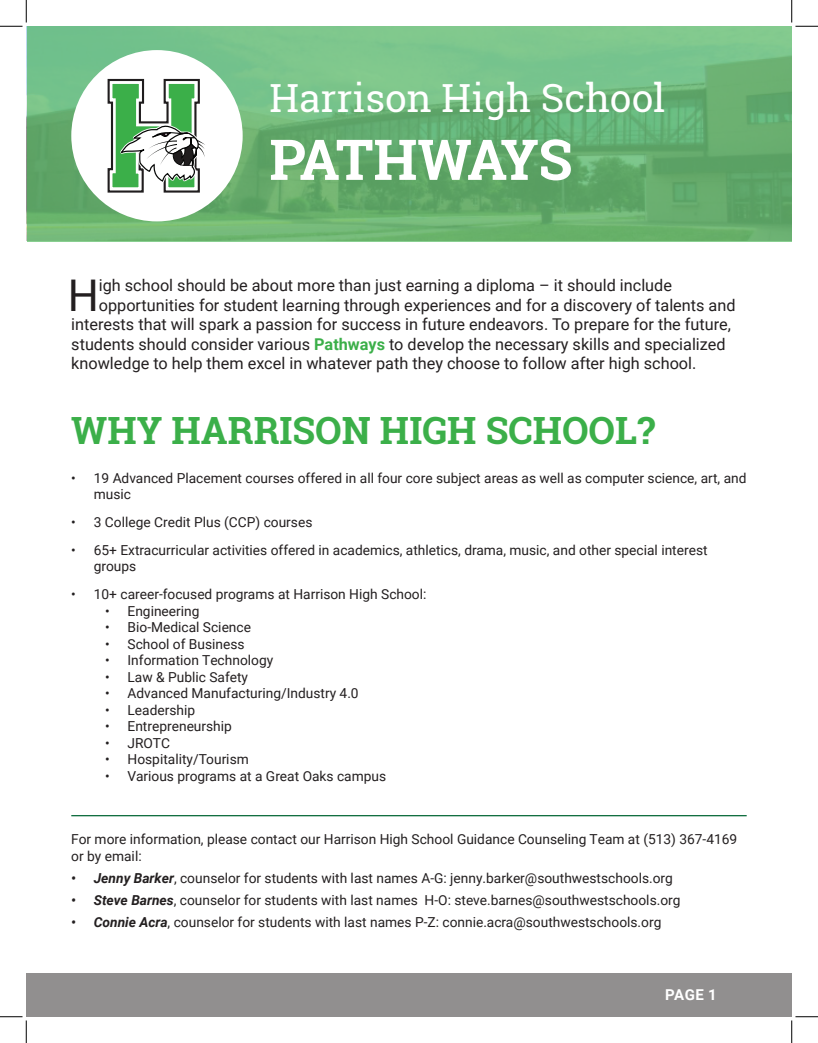
<style>
.page{position:relative;width:818px;height:1043px;background:#fff}
.page>*{position:absolute;margin:0;border:0;box-sizing:border-box;transform-origin:0 0}
.t1{font:700 56.25px "Roboto Slab";letter-spacing:-.075em;color:#fff}
.Body_Text{font:43.62px "Roboto";color:#231f20}
.t2{font:38.75px "Roboto Slab";color:#fff}
.TOC_title{font:700 37.5px "Roboto Slab";color:#3baf49}
.Body_Text-2{font:16.25px "Roboto";color:#231f20}
.t3{font:700 15px "Roboto";color:#fff}
.Body_Text-3{font:13.75px/16.5px "Roboto";color:#231f20}
.s1{font-weight:700;color:#3baf49}
.s2{font-weight:700;font-style:italic}
</style>
<div class="page">
<svg style="left:27px;top:26px;width:764px;height:216px;background:#6cb477"></svg>
<div style="left:71px;top:50px;width:172px;height:171px;background:#fff;border-radius:50%"></div>
<svg style="left:107px;top:78px;width:98px;height:115px"></svg>
<hr style="left:71px;top:815px;width:675px;height:1px;background:#056736">
<svg style="left:0;top:0;width:27px;height:27px"></svg>
<svg style="left:791px;top:0;width:27px;height:27px"></svg>
<svg style="left:0;top:973px;width:818px;height:69px"></svg>
<p class="t2" style="left:269px;top:72px;width:397px">Harrison High School</p>
<p class="t1" style="left:269px;top:121px;width:304px">PATHWAYS</p>
<p class="Body_Text" style="left:68px;top:264px;width:33px">H</p>
<p class="Body_Text-2" style="left:99px;top:274px;width:574px">igh school should be about more than just earning a diploma – it should include</p>
<p class="Body_Text-2" style="left:99px;top:293px;width:638px">opportunities for student learning through experiences and for a discovery of talents and</p>
<p class="Body_Text-2" style="left:71px;top:313px;width:661px">interests that will spark a passion for success in future endeavors. To prepare for the future,</p>
<p class="Body_Text-2" style="left:71px;top:332px;width:656px">students should consider various <span class="s1">Pathways</span> to develop the necessary skills and specialized</p>
<p class="Body_Text-2" style="left:71px;top:352px;width:626px">knowledge to help them excel in whatever path they choose to follow after high school.</p>
<p class="TOC_title" style="left:71px;top:404px;width:585px">WHY HARRISON HIGH SCHOOL?</p>
<p class="Body_Text-3" style="left:94px;top:469px;width:654px;text-indent:-22px">• 19 Advanced Placement courses offered in all four core subject areas as well as computer science, art, and music</p>
<p class="Body_Text-3" style="left:71px;top:513px;width:243px">• 3 College Credit Plus (CCP) courses</p>
<p class="Body_Text-3" style="left:94px;top:541px;width:615px;text-indent:-22px">• 65+ Extracurricular activities offered in academics, athletics, drama, music, and other special interest groups</p>
<p class="Body_Text-3" style="left:71px;top:585px;width:356px">• 10+ career-focused programs at Harrison High School:</p>
<p class="Body_Text-3" style="left:105px;top:602px;width:96px">• Engineering</p>
<p class="Body_Text-3" style="left:105px;top:618px;width:147px">• Bio-Medical Science</p>
<p class="Body_Text-3" style="left:105px;top:635px;width:141px">• School of Business</p>
<p class="Body_Text-3" style="left:105px;top:651px;width:170px">• Information Technology</p>
<p class="Body_Text-3" style="left:105px;top:668px;width:145px">• Law &amp; Public Safety</p>
<p class="Body_Text-3" style="left:105px;top:684px;width:255px">• Advanced Manufacturing/Industry 4.0</p>
<p class="Body_Text-3" style="left:105px;top:701px;width:92px">• Leadership</p>
<p class="Body_Text-3" style="left:105px;top:717px;width:128px">• Entrepreneurship</p>
<p class="Body_Text-3" style="left:105px;top:734px;width:66px">• JROTC</p>
<p class="Body_Text-3" style="left:105px;top:750px;width:145px">• Hospitality/Tourism</p>
<p class="Body_Text-3" style="left:105px;top:767px;width:283px">• Various programs at a Great Oaks campus</p>
<p class="Body_Text-3" style="left:71px;top:830px;width:667px">For more information, please contact our Harrison High School Guidance Counseling Team at (513) 367-4169 or by email:</p>
<p class="Body_Text-3" style="left:71px;top:869px;width:603px"><span class="s2">• Jenny Barker</span>, counselor for students with last names A-G: jenny.barker@southwestschools.org</p>
<p class="Body_Text-3" style="left:71px;top:891px;width:610px"><span class="s2">• Steve Barnes</span>, counselor for students with last names H-O: steve.barnes@southwestschools.org</p>
<p class="Body_Text-3" style="left:71px;top:913px;width:591px"><span class="s2">• Connie Acra</span>, counselor for students with last names P-Z: connie.acra@southwestschools.org</p>
<p class="t3" style="left:665px;top:983px;width:53px">PAGE 1</p>
</div>
